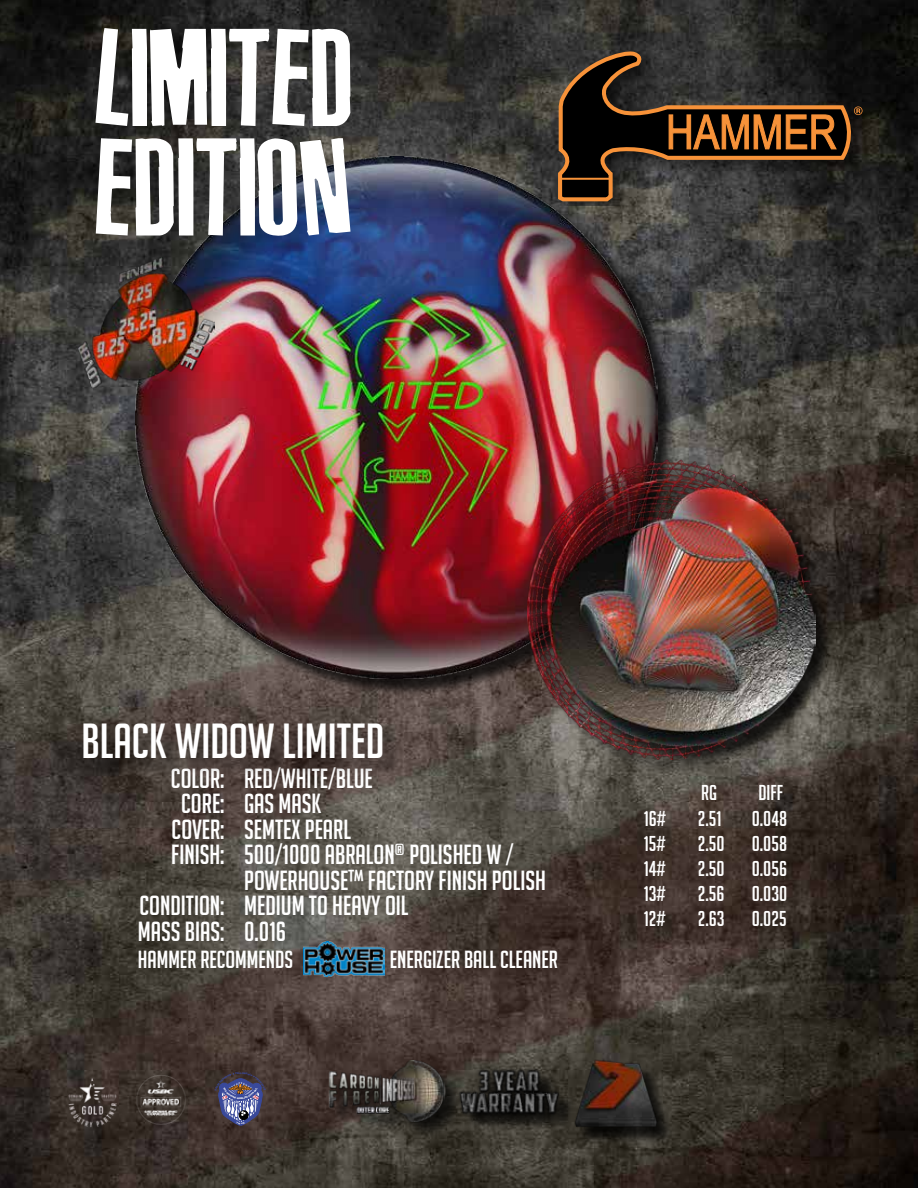
<style>
.page{position:relative;width:918px;height:1188px;background:#fff}
.page>*{position:absolute;margin:0;border:0;box-sizing:border-box;transform-origin:0 0}
.t1{font:105px/109.5px "Vinyl Stickons";color:#fff}
.t2{font:48px "Big Noodle Titling";color:#fff}
.t3{font:27px "Big Noodle Titling";color:#fff}
.t4{font:24.15px "Big Noodle Titling";color:#fff}
.t5{font:21px "Big Noodle Titling";color:#fff}
.s1{font-family:"Futura";font-weight:500;font-stretch:condensed}
</style>
<div class="page">
<img style="left:0;top:0;width:918px;height:1188px">
<img style="left:116px;top:1055px;width:89px;height:89px">
<div style="left:138px;top:159px;width:538px;height:538px;background:#000;opacity:.75"></div>
<img style="left:135px;top:156px;width:522px;height:522px">
<div style="left:530px;top:462px;width:304px;height:315px;background:#000;opacity:.75"></div>
<img style="left:527px;top:459px;width:288px;height:300px">
<img style="left:550px;top:43px;width:324px;height:162px">
<svg style="left:556px;top:46px;width:301px;height:157px;background:#352c23"></svg>
<hr style="left:560px;top:178px;width:50px;height:2px;background:#f79239">
<svg style="left:668px;top:112px;width:170px;height:38px;background:#683d17"></svg>
<svg style="left:854px;top:106px;width:9px;height:9px"></svg>
<div style="left:86px;top:726px;width:315px;height:51px;background:#000;opacity:.35"></div>
<img style="left:303px;top:941px;width:81px;height:36px">
<img style="left:54px;top:1072px;width:78px;height:66px">
<img style="left:438px;top:1042px;width:140px;height:102px">
<div style="left:578px;top:1063px;width:97px;height:82px;background:#000;opacity:.75"></div>
<img style="left:564px;top:1039px;width:104px;height:104px">
<div style="left:332px;top:1064px;width:131px;height:76px;background:#000;opacity:.75"></div>
<img style="left:328px;top:1061px;width:125px;height:60px">
<img style="left:79px;top:257px;width:135px;height:131px">
<svg style="left:215px;top:1072px;width:51px;height:53px;background:#565471"></svg>
<h1 class="t1" style="left:94px;top:35px;width:261px">LIMITED<br>EDITION</h1>
<h2 class="t2" style="left:82px;top:715px;width:304px">BLACK WIDOW LIMITED</h2>
<p class="t3" style="left:171px;top:764px;width:203px">COLOR: RED/WHITE/BLUE</p>
<p class="t3" style="left:181px;top:789px;width:142px">CORE: GAS MASK</p>
<p class="t3" style="left:172px;top:815px;width:181px">COVER: SEMTEX PEARL</p>
<p class="t3" style="left:171px;top:840px;width:344px">FINISH: 500/1000 ABRALON<sup>®</sup> POLISHED W /</p>
<p class="t3" style="left:244px;top:866px;width:303px">POWERHOUSE<span class="s1">™</span> FACTORY FINISH POLISH</p>
<p class="t3" style="left:139px;top:891px;width:271px">CONDITION: MEDIUM TO HEAVY OIL</p>
<p class="t3" style="left:138px;top:917px;width:150px">MASS BIAS: 0.016</p>
<p class="t4" style="left:138px;top:947px;width:157px">HAMMER RECOMMENDS</p>
<p class="t4" style="left:390px;top:947px;width:170px">ENERGIZER BALL CLEANER</p>
<p class="t5" style="left:701px;top:782px;width:17px">RG</p>
<p class="t5" style="left:759px;top:782px;width:26px">DIFF</p>
<p class="t5" style="left:644px;top:807px;width:24px">16#</p>
<p class="t5" style="left:698px;top:807px;width:25px">2.51</p>
<p class="t5" style="left:752px;top:807px;width:37px">0.048</p>
<p class="t5" style="left:644px;top:832px;width:24px">15#</p>
<p class="t5" style="left:698px;top:832px;width:28px">2.50</p>
<p class="t5" style="left:752px;top:832px;width:37px">0.058</p>
<p class="t5" style="left:644px;top:857px;width:24px">14#</p>
<p class="t5" style="left:698px;top:857px;width:28px">2.50</p>
<p class="t5" style="left:752px;top:857px;width:37px">0.056</p>
<p class="t5" style="left:644px;top:882px;width:24px">13#</p>
<p class="t5" style="left:698px;top:882px;width:28px">2.56</p>
<p class="t5" style="left:752px;top:882px;width:37px">0.030</p>
<p class="t5" style="left:644px;top:908px;width:24px">12#</p>
<p class="t5" style="left:698px;top:908px;width:29px">2.63</p>
<p class="t5" style="left:752px;top:908px;width:37px">0.025</p>
</div>
